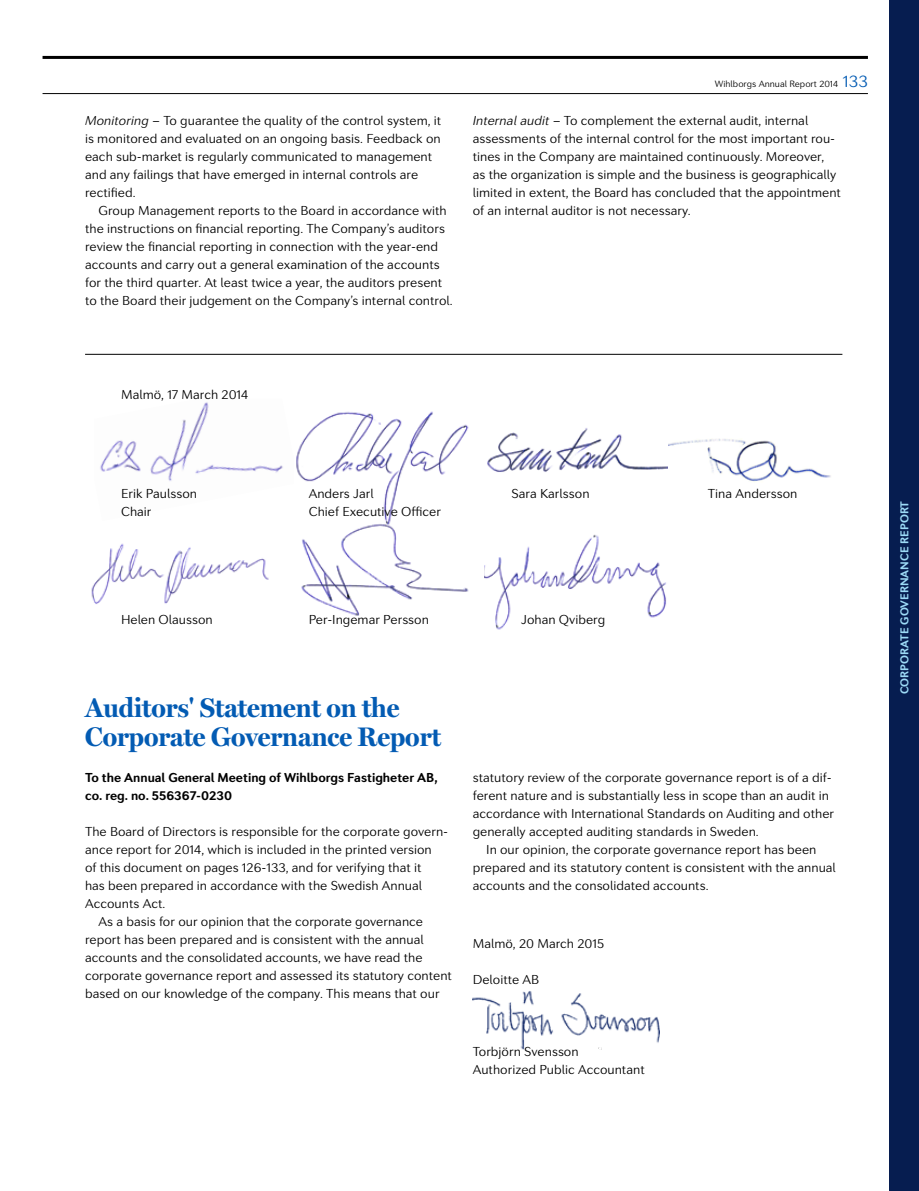
<style>
.page{position:relative;width:919px;height:1191px;background:#fff}
.page>*{position:absolute;margin:0;border:0;box-sizing:border-box;transform-origin:0 0}
.t1{font:700 27px/28.5px "Miller Display";color:#035bb3}
.t2{font:300 12.75px/18px "Seconda Soft";color:#000}
.t3{font:700 12.75px/18px "Seconda Soft";color:#000}
.t4{font:700 11.25px "Seconda Soft";color:#9cdaf6}
.t5{font:300 9px "Seconda Soft";color:#000}
.s1{font-style:italic}
.s2{font-size:16.5px;color:#035bb3}
</style>
<div class="page">
<hr style="left:43px;top:93px;width:824px;height:1px;background:#000">
<hr style="left:43px;top:56px;width:824px;height:3px;background:#000">
<img style="left:472px;top:991px;width:187px;height:59px">
<div style="left:889px;top:0;width:29px;height:1191px;background:#061d50"></div>
<hr style="left:85px;top:354px;width:757px;height:1px;background:#000">
<img style="left:100px;top:402px;width:183px;height:112px">
<img style="left:91px;top:543px;width:178px;height:61px">
<img style="left:301px;top:528px;width:168px;height:88px">
<img style="left:296px;top:411px;width:173px;height:117px">
<img style="left:484px;top:534px;width:182px;height:96px">
<img style="left:487px;top:428px;width:181px;height:44px">
<img style="left:668px;top:438px;width:163px;height:44px">
<p class="t2" style="left:85px;top:111px;width:358px"><span class="s1">Monitoring</span> – To guarantee the quality of the control system, it is monitored and evaluated on an ongoing basis. Feedback on each sub-market is regularly communicated to management and any failings that have emerged in internal controls are rectified.</p>
<p class="t2" style="left:85px;top:201px;width:369px;text-indent:14px">Group Management reports to the Board in accordance with the instructions on financial reporting. The Company’s auditors review the financial reporting in connection with the year-end accounts and carry out a general examination of the accounts for the third quarter. At least twice a year, the auditors present to the Board their judgement on the Company’s internal control.</p>
<p class="t5" style="left:714px;top:78px;width:155px">Wihlborgs Annual Report 2014 <span class="s2">133</span></p>
<p class="t2" style="left:472px;top:111px;width:370px"><span class="s1">Internal audit</span> – To complement the external audit, internal assessments of the internal control for the most important rou&shy;tines in the Company are maintained continuously. Moreover,<br>as the organization is simple and the business is geographically limited in extent, the Board has concluded that the appointment of an internal auditor is not necessary.</p>
<p class="t2" style="left:121px;top:385px;width:129px">Malmö, 17 March 2014</p>
<p class="t2" style="left:121px;top:484px;width:77px">Erik Paulsson</p>
<p class="t2" style="left:308px;top:484px;width:67px">Anders Jarl</p>
<p class="t2" style="left:511px;top:484px;width:79px">Sara Karlsson</p>
<p class="t2" style="left:707px;top:484px;width:91px">Tina Andersson</p>
<p class="t2" style="left:121px;top:502px;width:32px">Chair</p>
<p class="t2" style="left:308px;top:502px;width:134px">Chief Executive Officer</p>
<p class="t2" style="left:121px;top:610px;width:93px">Helen Olausson</p>
<p class="t2" style="left:308px;top:610px;width:122px">Per-Ingemar Persson</p>
<p class="t2" style="left:521px;top:610px;width:85px">Johan Qviberg</p>
<h1 class="t1" style="left:85px;top:694px;width:357px">Auditors' Statement on the<br>Corporate Governance Report</h1>
<p class="t3" style="left:85px;top:768px;width:354px">To the Annual General Meeting of Wihlborgs Fastigheter AB, co. reg. no. 556367-0230</p>
<p class="t2" style="left:85px;top:822px;width:364px">The Board of Directors is responsible for the corporate govern-</p>
<p class="t2" style="left:85px;top:840px;width:348px">ance report for 2014, which is included in the printed version</p>
<p class="t2" style="left:85px;top:858px;width:338px">of this document on pages 126-133, and for verifying that it</p>
<p class="t2" style="left:85px;top:876px;width:338px">has been prepared in accordance with the Swedish Annual</p>
<p class="t2" style="left:85px;top:894px;width:82px">Accounts Act.</p>
<p class="t2" style="left:99px;top:912px;width:326px">As a basis for our opinion that the corporate governance</p>
<p class="t2" style="left:85px;top:930px;width:340px">report has been prepared and is consistent with the annual</p>
<p class="t2" style="left:85px;top:948px;width:339px">accounts and the consolidated accounts, we have read the</p>
<p class="t2" style="left:85px;top:966px;width:368px">corporate governance report and assessed its statutory content</p>
<p class="t2" style="left:85px;top:984px;width:356px">based on our knowledge of the company. This means that our</p>
<p class="t2" style="left:472px;top:768px;width:363px">statutory review of the corporate governance report is of a dif&shy;ferent nature and is substantially less in scope than an audit in accordance with International Standards on Auditing and other generally accepted auditing standards in Sweden.</p>
<p class="t2" style="left:472px;top:840px;width:364px;text-indent:14px">In our opinion, the corporate governance report has been prepared and its statutory content is consistent with the annual accounts and the consolidated accounts.</p>
<p class="t2" style="left:472px;top:934px;width:133px">Malmö, 20 March 2015</p>
<p class="t2" style="left:472px;top:970px;width:68px">Deloitte AB</p>
<p class="t2" style="left:472px;top:1042px;width:173px">Torbjörn Svensson<br>Authorized Public Accountant</p>
<p class="t4" style="left:897px;top:694px;width:195px;rotate:-90deg">CORPORATE GOVERNANCE REPORT</p>
</div>
